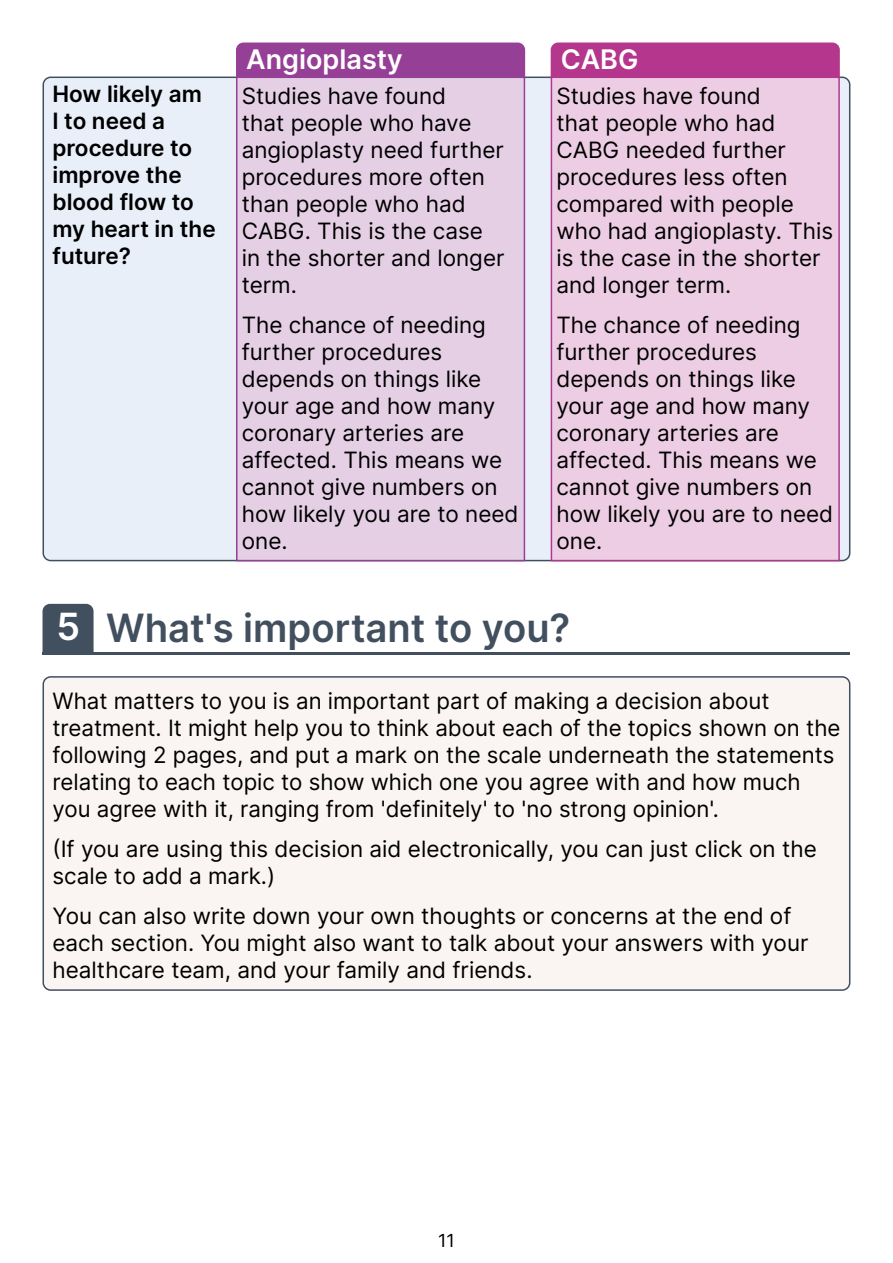
<style>
.page{position:relative;width:893px;height:1263px;background:#fff}
.page>*{position:absolute;margin:0;border:0;box-sizing:border-box;transform-origin:0 0}
.t1{font:600 39px "Inter";color:#424f5e}
.Box_number{font:600 37.5px "Inter";color:#fff}
.Subtitle{font:600 27px "Inter";color:#fff}
.Main_para{font:22.5px/27px "Inter";color:#000}
.Main_para-2{font:600 22.5px/27px "Inter";color:#000}
.t2{font:18px "Inter";color:#000}
</style>
<div class="page">
<div style="left:43px;top:77px;width:807px;height:484px;background:#e8eff9;border-radius:7px"></div>
<div style="left:236px;top:43px;width:289px;height:34px;background:#953f97"></div>
<div style="left:237px;top:77px;width:287px;height:484px;background:#e5cfe5"></div>
<div style="left:236px;top:77px;width:289px;height:484px;border:2px solid #953f97"></div>
<div style="left:551px;top:43px;width:289px;height:34px;background:#b5368d"></div>
<div style="left:551px;top:77px;width:288px;height:484px;background:#eccde3"></div>
<div style="left:551px;top:77px;width:289px;height:484px;border:2px solid #b5368d"></div>
<div style="left:43px;top:604px;width:51px;height:49px;background:#424f5e"></div>
<hr style="left:43px;top:653px;width:807px;height:2px;background:#424f5e">
<div style="left:43px;top:677px;width:807px;height:313px;background:#faf5f3;border-radius:7px"></div>
<div style="left:43px;top:676px;width:807px;height:315px;border:2px solid #424f5e;border-radius:7px"></div>
<p class="Main_para-2" style="left:53px;top:80px;width:165px">How likely am<br>I to need a procedure to improve the blood flow to my heart in the future?</p>
<p class="Subtitle" style="left:246px;top:39px;width:158px">Angioplasty</p>
<p class="Main_para" style="left:242px;top:82px;width:264px">Studies have found<br>that people who have angioplasty need further procedures more often than people who had<br>CABG. This is the case in the shorter and longer term.</p>
<p class="Main_para" style="left:242px;top:311px;width:278px">The chance of needing further procedures depends on things like your age and how many coronary arteries are affected. This means we cannot give numbers on how likely you are to need one.</p>
<p class="Subtitle" style="left:561px;top:39px;width:79px">CABG</p>
<p class="Main_para" style="left:556px;top:82px;width:278px">Studies have found<br>that people who had<br>CABG needed further procedures less often compared with people who had angioplasty. This is the case in the shorter and longer term.</p>
<p class="Main_para" style="left:556px;top:311px;width:278px">The chance of needing further procedures depends on things like your age and how many coronary arteries are affected. This means we cannot give numbers on how likely you are to need one.</p>
<p class="Box_number" style="left:56px;top:599px;width:25px">5</p>
<p class="t1" style="left:106px;top:599px;width:466px">What's important to you?</p>
<p class="Main_para" style="left:53px;top:687px;width:789px">What matters to you is an important part of making a decision about treatment. It might help you to think about each of the topics shown on the following 2 pages, and put a mark on the scale underneath the statements relating to each topic to show which one you agree with and how much you agree with it, ranging from 'definitely' to 'no strong opinion'.</p>
<p class="Main_para" style="left:53px;top:835px;width:766px">(If you are using this decision aid electronically, you can just click on the scale to add a mark.)</p>
<p class="Main_para" style="left:53px;top:902px;width:757px">You can also write down your own thoughts or concerns at the end of each section. You might also want to talk about your answers with your healthcare team, and your family and friends.</p>
<p class="t2" style="left:438px;top:1228px;width:18px">11</p>
</div>
